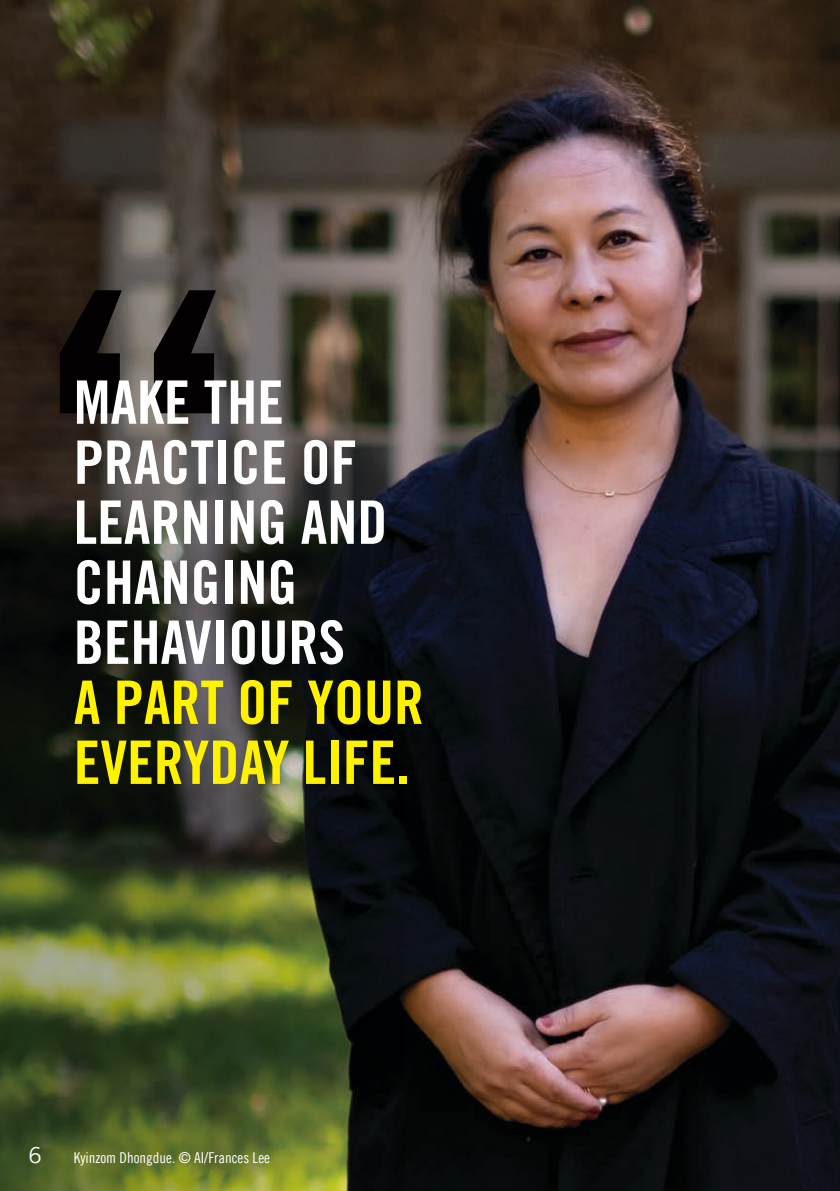
<style>
.page{position:relative;width:840px;height:1191px;background:#fff}
.page>*{position:absolute;margin:0;border:0;box-sizing:border-box;transform-origin:0 0}
.t1{font:508.4px "Amnesty Trade Gothic Bd Cn 20";color:#020000}
.t2{font:60px/60px "Amnesty Trade Gothic Bd Cn 20";color:#fff}
.t3{font:60px/60px "Amnesty Trade Gothic Bd Cn 20";color:#fff200}
.t4{font:22px "Amnesty Trade Gothic";color:#fff}
.Photo_credit{font:15px "Amnesty Trade Gothic Cn 18";color:#fff}
</style>
<div class="page">
<img style="left:0;top:0;width:839px;height:1191px">
<p class="t1" style="left:24px;top:172px;width:227px">“</p>
<p class="t2" style="left:74px;top:372px;width:315px">MAKE THE<br>PRACTICE OF<br>LEARNING AND<br>CHANGING<br>BEHAVIOURS</p>
<p class="t3" style="left:74px;top:672px;width:351px">A PART OF YOUR<br>EVERYDAY LIFE.</p>
<p class="t4" style="left:28px;top:1141px;width:15px">6</p>
<p class="Photo_credit" style="left:74px;top:1148px;width:198px">Kyinzom Dhongdue. © AI/Frances Lee</p>
</div>
